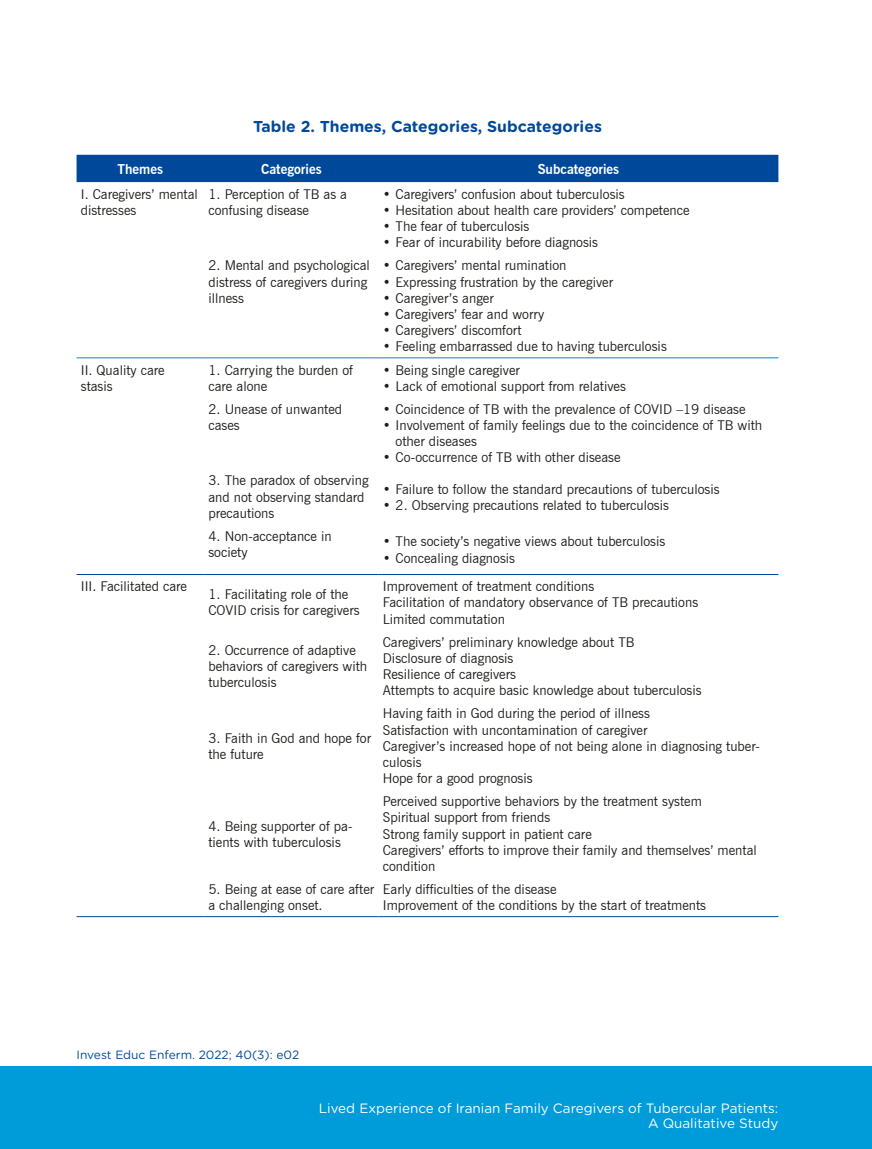
<style>
.page{position:relative;width:872px;height:1149px;background:#fff}
.page>*{position:absolute;margin:0;border:0;box-sizing:border-box;transform-origin:0 0}
.t1{font:700 15.75px "Gotham Rounded";color:#00499a}
.t2{font:13.5px/16.2px "News Gothic BT";color:#1d1d1b}
.t3{font:13.5px/15px "Gotham Rounded";color:#fff;text-align:right}
.t4{font:700 13.5px "News Gothic BT";color:#fff}
.t5{font:12px "Gotham Rounded";color:#00499a}
</style>
<div class="page">
<div style="left:0;top:1065px;width:871px;height:83px;background:#009bd9"></div>
<div style="left:77px;top:155px;width:701px;height:27px;background:#00499a"></div>
<hr style="left:77px;top:916px;width:127px;height:1px;background:#00499a">
<hr style="left:204px;top:916px;width:174px;height:1px;background:#00499a">
<hr style="left:378px;top:916px;width:400px;height:1px;background:#00499a">
<hr style="left:77px;top:357px;width:127px;height:1px;background:#0086ce">
<hr style="left:204px;top:357px;width:174px;height:1px;background:#0086ce">
<hr style="left:378px;top:357px;width:400px;height:1px;background:#0086ce">
<hr style="left:77px;top:574px;width:127px;height:1px;background:#00499a">
<hr style="left:204px;top:574px;width:174px;height:1px;background:#00499a">
<hr style="left:378px;top:574px;width:400px;height:1px;background:#00499a">
<p class="t1" style="left:253px;top:115px;width:350px">Table 2. Themes, Categories, Subcategories</p>
<p class="t4" style="left:118px;top:160px;width:47px">Themes</p>
<p class="t4" style="left:261px;top:160px;width:62px">Categories</p>
<p class="t4" style="left:538px;top:160px;width:83px">Subcategories</p>
<p class="t2" style="left:81px;top:186px;width:119px">I. Caregivers’ mental distresses</p>
<p class="t2" style="left:208px;top:186px;width:140px">1. Perception of TB as a confusing disease</p>
<p class="t2" style="left:383px;top:186px;width:243px">• Caregivers’ confusion about tuberculosis</p>
<p class="t2" style="left:383px;top:202px;width:308px">• Hesitation about health care providers’ competence</p>
<p class="t2" style="left:383px;top:218px;width:148px">• The fear of tuberculosis</p>
<p class="t2" style="left:383px;top:234px;width:217px">• Fear of incurability before diagnosis</p>
<p class="t2" style="left:208px;top:257px;width:163px">2. Mental and psychological distress of caregivers during illness</p>
<p class="t2" style="left:383px;top:257px;width:185px">• Caregivers’ mental rumination</p>
<p class="t2" style="left:383px;top:273px;width:232px">• Expressing frustration by the caregiver</p>
<p class="t2" style="left:383px;top:290px;width:112px">• Caregiver’s anger</p>
<p class="t2" style="left:383px;top:306px;width:163px">• Caregivers’ fear and worry</p>
<p class="t2" style="left:383px;top:322px;width:140px">• Caregivers’ discomfort</p>
<p class="t2" style="left:383px;top:338px;width:285px">• Feeling embarrassed due to having tuberculosis</p>
<p class="t2" style="left:81px;top:361px;width:85px">II. Quality care stasis</p>
<p class="t2" style="left:208px;top:361px;width:146px">1. Carrying the burden of care alone</p>
<p class="t2" style="left:383px;top:361px;width:139px">• Being single caregiver</p>
<p class="t2" style="left:383px;top:377px;width:245px">• Lack of emotional support from relatives</p>
<p class="t2" style="left:208px;top:400px;width:135px">2. Unease of unwanted cases</p>
<p class="t2" style="left:383px;top:400px;width:364px">• Coincidence of TB with the prevalence of COVID –19 disease</p>
<p class="t2" style="left:395px;top:417px;width:368px;text-indent:-13px">• Involvement of family feelings due to the coincidence of TB with other diseases</p>
<p class="t2" style="left:383px;top:449px;width:239px">• Co-occurrence of TB with other disease</p>
<p class="t2" style="left:208px;top:472px;width:162px">3. The paradox of observing and not observing standard precautions</p>
<p class="t2" style="left:383px;top:480px;width:338px">• Failure to follow the standard precautions of tuberculosis</p>
<p class="t2" style="left:383px;top:496px;width:288px">• 2. Observing precautions related to tuberculosis</p>
<p class="t2" style="left:81px;top:578px;width:108px">III. Facilitated care</p>
<p class="t2" style="left:208px;top:527px;width:125px">4. Non-acceptance in society</p>
<p class="t2" style="left:383px;top:533px;width:284px">• The society’s negative views about tuberculosis</p>
<p class="t2" style="left:383px;top:549px;width:134px">• Concealing diagnosis</p>
<p class="t2" style="left:208px;top:586px;width:153px">1. Facilitating role of the<br>COVID crisis for caregivers</p>
<p class="t2" style="left:383px;top:578px;width:317px">Improvement of treatment conditions<br>Facilitation of mandatory observance of TB precautions<br>Limited commutation</p>
<p class="t2" style="left:208px;top:641px;width:160px">2. Occurrence of adaptive behaviors of caregivers with tuberculosis</p>
<p class="t2" style="left:383px;top:633px;width:320px">Caregivers’ preliminary knowledge about TB<br>Disclosure of diagnosis<br>Resilience of caregivers<br>Attempts to acquire basic knowledge about tuberculosis</p>
<p class="t2" style="left:208px;top:729px;width:164px">3. Faith in God and hope for the future</p>
<p class="t2" style="left:383px;top:705px;width:379px">Having faith in God during the period of illness<br>Satisfaction with uncontamination of caregiver<br>Caregiver’s increased hope of not being alone in diagnosing tuber&shy;culosis<br>Hope for a good prognosis</p>
<p class="t2" style="left:208px;top:817px;width:145px">4. Being supporter of pa&shy;tients with tuberculosis</p>
<p class="t2" style="left:383px;top:793px;width:375px">Perceived supportive behaviors by the treatment system<br>Spiritual support from friends<br>Strong family support in patient care<br>Caregivers’ efforts to improve their family and themselves’ mental condition</p>
<p class="t2" style="left:208px;top:880px;width:167px">5. Being at ease of care after a challenging onset.</p>
<p class="t2" style="left:383px;top:880px;width:325px">Early difficulties of the disease<br>Improvement of the conditions by the start of treatments</p>
<p class="t5" style="left:77px;top:1046px;width:224px">Invest Educ Enferm. 2022; 40(3): e02</p>
<p class="t3" style="left:319px;top:1099px;width:461px">Lived Experience of Iranian Family Caregivers of Tubercular Patients:<br>A Qualitative Study</p>
</div>
